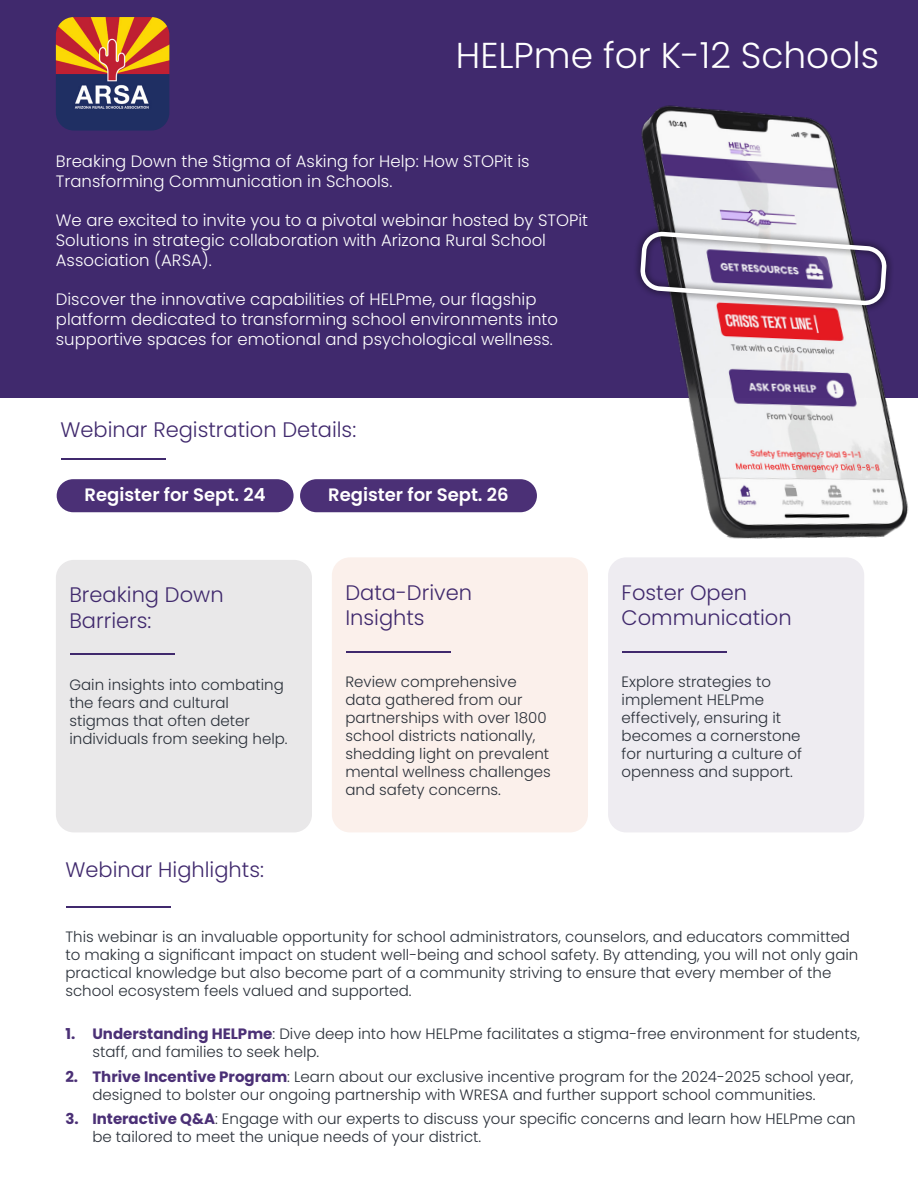
<style>
.page{position:relative;width:918px;height:1188px;background:#fff}
.page>*{position:absolute;margin:0;border:0;box-sizing:border-box;transform-origin:0 0}
.t1{font:300 36px "Poppins";color:#fff}
.t2{font:300 21px/25.2px "Poppins";color:#40296d}
.t3{font:600 18px "Poppins";color:#fff}
.t4{font:300 16.5px/19.8px "Poppins";color:#fff}
.t5{font:300 15px/18px "Poppins";color:#2a3039}
.s1{font-weight:700;color:#4b3076}
</style>
<div class="page">
<div style="left:56px;top:560px;width:256px;height:272px;background:#e9e8e9;border-radius:18px"></div>
<div style="left:0;top:0;width:918px;height:397px;background:#40296d"></div>
<hr style="left:70px;top:653px;width:104px;height:2px;background:#40296d">
<img style="left:608px;top:105px;width:310px;height:434px">
<div style="left:632px;top:224px;width:262px;height:89px;background:#000;opacity:.75"></div>
<svg style="left:637px;top:229px;width:253px;height:79px"></svg>
<div style="left:332px;top:557px;width:256px;height:275px;background:#fbf0eb;border-radius:18px"></div>
<hr style="left:346px;top:651px;width:104px;height:2px;background:#40296d">
<div style="left:608px;top:557px;width:256px;height:275px;background:#eeecf1;border-radius:18px"></div>
<hr style="left:623px;top:651px;width:104px;height:2px;background:#40296d">
<hr style="left:61px;top:458px;width:104px;height:2px;background:#40296d">
<div style="left:57px;top:479px;width:237px;height:33px;background:#4b3076;border-radius:17px"></div>
<div style="left:300px;top:479px;width:237px;height:33px;background:#4b3076;border-radius:17px"></div>
<hr style="left:66px;top:906px;width:104px;height:2px;background:#40296d">
<img style="left:56px;top:17px;width:113px;height:114px">
<h1 class="t1" style="left:456px;top:35px;width:425px">HELPme for K-12 Schools</h1>
<p class="t4" style="left:56px;top:151px;width:475px">Breaking Down the Stigma of Asking for Help: How STOPit is<br>Transforming Communication in Schools.</p>
<p class="t4" style="left:56px;top:211px;width:534px">We are excited to invite you to a pivotal webinar hosted by STOPit<br>Solutions in strategic collaboration with Arizona Rural School<br>Association (ARSA).</p>
<p class="t4" style="left:56px;top:290px;width:504px">Discover the innovative capabilities of HELPme, our flagship platform dedicated to transforming school environments into supportive spaces for emotional and psychological wellness.</p>
<h2 class="t2" style="left:60px;top:418px;width:297px">Webinar Registration Details:</h2>
<p class="t3" style="left:85px;top:484px;width:183px">Register for Sept. 24</p>
<p class="t3" style="left:328px;top:484px;width:182px">Register for Sept. 26</p>
<h2 class="t2" style="left:69px;top:583px;width:156px">Breaking Down<br>Barriers:</h2>
<p class="t5" style="left:69px;top:675px;width:220px">Gain insights into combating the fears and cultural stigmas that often deter individuals from seeking help.</p>
<h2 class="t2" style="left:65px;top:858px;width:200px">Webinar Highlights:</h2>
<h2 class="t2" style="left:345px;top:580px;width:128px">Data-Driven<br>Insights</h2>
<p class="t5" style="left:345px;top:673px;width:207px">Review comprehensive data gathered from our partnerships with over 1800 school districts nationally, shedding light on prevalent mental wellness challenges and safety concerns.</p>
<h2 class="t2" style="left:622px;top:580px;width:172px">Foster Open<br>Communication</h2>
<p class="t5" style="left:622px;top:673px;width:182px">Explore strategies to implement HELPme effectively, ensuring it becomes a cornerstone for nurturing a culture of openness and support.</p>
<p class="t5" style="left:65px;top:928px;width:795px">This webinar is an invaluable opportunity for school administrators, counselors, and educators committed to making a significant impact on student well-being and school safety. By attending, you will not only gain practical knowledge but also become part of a community striving to ensure that every member of the school ecosystem feels valued and supported.</p>
<p class="t5" style="left:92px;top:1025px;width:769px;text-indent:-27px"><span class="s1">1. Understanding HELPme</span>: Dive deep into how HELPme facilitates a stigma-free environment for students, staff, and families to seek help.</p>
<p class="t5" style="left:92px;top:1067px;width:763px;text-indent:-27px"><span class="s1">2. Thrive Incentive Program</span>: Learn about our exclusive incentive program for the 2024-2025 school year, designed to bolster our ongoing partnership with WRESA and further support school communities.</p>
<p class="t5" style="left:92px;top:1110px;width:765px;text-indent:-27px"><span class="s1">3. Interactive Q&amp;A</span>: Engage with our experts to discuss your specific concerns and learn how HELPme can be tailored to meet the unique needs of your district.</p>
</div>
